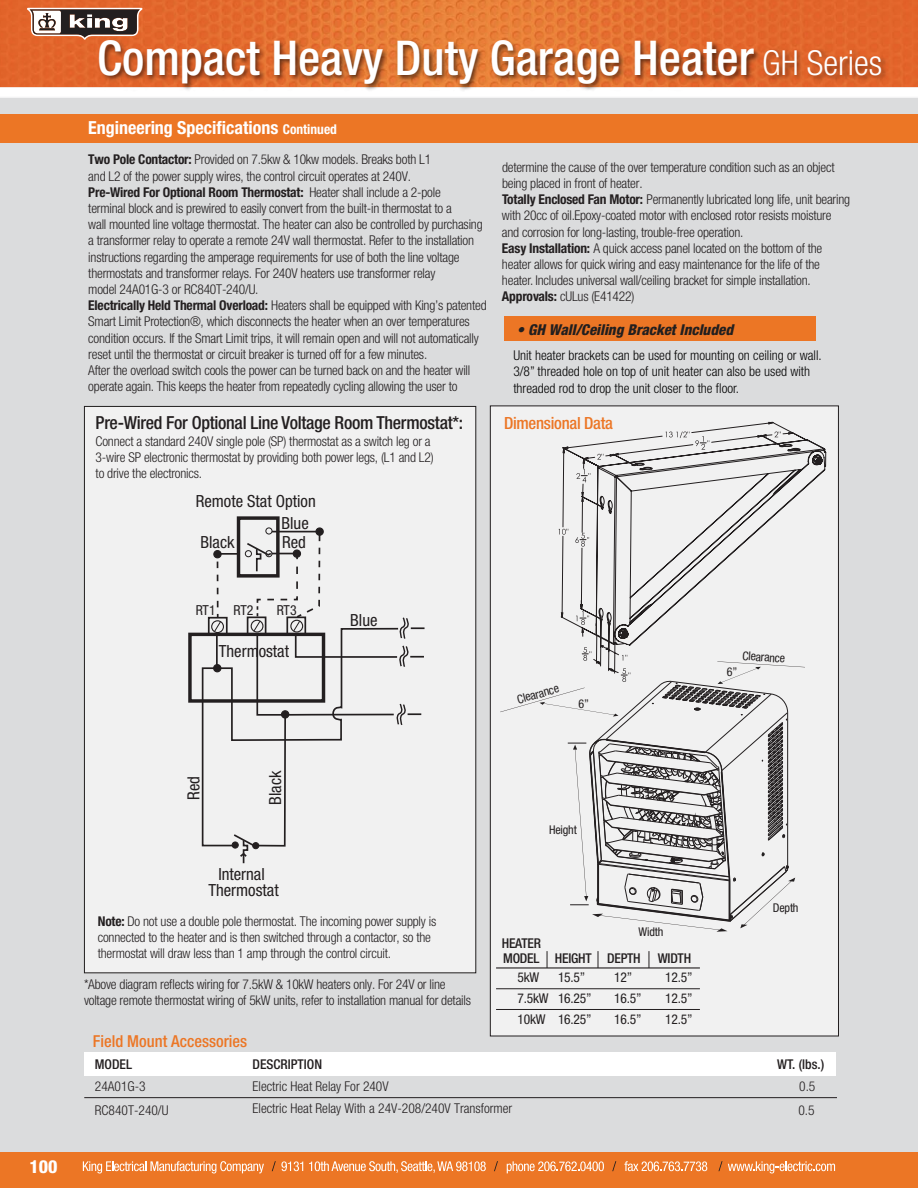
<style>
.page{position:relative;width:918px;height:1188px;background:#dbdcdd}
.page>*{position:absolute;margin:0;border:0;box-sizing:border-box;transform-origin:0 0}
.t1{font:500 condensed 48px "Helvetica Neue LT Std";color:#fff}
.t2{font:500 condensed 18px "Helvetica Neue LT Std";letter-spacing:-.015em;color:#231f20}
.t3{font:700 condensed 18px "Helvetica Neue LT Std";color:#fff}
.t4{font:800 condensed 18px "Helvetica Neue LT Std";color:#fff}
.t5{font:condensed 16.8px/16.8px "Helvetica Neue LT Std";color:#231f20;text-align:center}
.t6{font:500 condensed 16.8px "Helvetica Neue LT Std";letter-spacing:-.015em;color:#ec7625}
.t7{font:500 condensed 16.5px "Helvetica Neue LT Std";color:#ec7625}
.t8{font:italic 800 condensed 15px "Helvetica Neue LT Std";color:#221f1f}
.t9{font:condensed 13.8px "Helvetica Neue LT Std";letter-spacing:-.01em;color:#231f20}
.t10{font:300 condensed 13.5px/16.2px "Helvetica Neue LT Std";letter-spacing:-.015em;color:#231f20}
.t11{font:300 condensed 13.5px/16.5px "Helvetica Neue LT Std";color:#020202}
.t12{font:condensed 13.5px "Helvetica Neue LT Std";letter-spacing:-.015em;color:#231f20}
.t13{font:500 condensed 13.5px/15px "Helvetica Neue LT Std";letter-spacing:-.015em;color:#231f20}
.t14{font:condensed 12.15px "Helvetica Neue LT Std";letter-spacing:-.015em;color:#231f20}
.s1{font-weight:300;font-size:34.5px}
.s2{font-size:13.5px}
.s3{font-weight:700}
</style>
<div class="page">
<svg style="left:0;top:87px;width:918px;height:9px"></svg>
<img style="left:0;top:0;width:918px;height:87px">
<img style="left:93px;top:31px;width:799px;height:65px">
<svg style="left:27px;top:8px;width:116px;height:32px;background:#93766a"></svg>
<hr style="left:0;top:96px;width:918px;height:2px;background:#fff">
<div style="left:0;top:1152px;width:918px;height:36px;background:#ec7625"></div>
<svg style="left:83px;top:1161px;width:181px;height:12px"></svg>
<svg style="left:309px;top:1161px;width:177px;height:12px"></svg>
<svg style="left:507px;top:1161px;width:97px;height:12px"></svg>
<svg style="left:624px;top:1161px;width:83px;height:10px"></svg>
<svg style="left:272px;top:1161px;width:31px;height:10px"></svg>
<svg style="left:494px;top:1161px;width:4px;height:10px"></svg>
<svg style="left:612px;top:1161px;width:4px;height:10px"></svg>
<svg style="left:718px;top:1161px;width:117px;height:12px"></svg>
<div style="left:0;top:114px;width:918px;height:29px;background:#ec7625"></div>
<div style="left:505px;top:316px;width:311px;height:25px;background:#ec7625"></div>
<div style="left:490px;top:406px;width:348px;height:630px;background:#f1f1f1"></div>
<div style="left:84px;top:406px;width:392px;height:567px;background:#f1f1f1;border:1px solid #211f1f"></div>
<div style="left:188px;top:633px;width:137px;height:70px;border:3px solid #231f20"></div>
<svg style="left:201px;top:627px;width:31px;height:220px"></svg>
<div style="left:214px;top:665px;width:7px;height:7px;background:#231f20;border-radius:50%"></div>
<div style="left:213px;top:664px;width:8px;height:8px;border:1px solid #231f20;border-radius:50%"></div>
<hr style="left:216px;top:634px;width:2px;height:33px;background:#231f20">
<svg style="left:217px;top:558px;width:2px;height:49px"></svg>
<div style="left:208px;top:617px;width:20px;height:19px;border:2px solid #231f20"></div>
<div style="left:211px;top:620px;width:13px;height:13px;border:1px solid #231f20;border-radius:50%"></div>
<svg style="left:213px;top:614px;width:9px;height:19px"></svg>
<hr style="left:217px;top:553px;width:22px;height:2px;background:#231f20">
<div style="left:237px;top:516px;width:43px;height:62px;border:3px solid #231f20"></div>
<div style="left:265px;top:527px;width:7px;height:7px;border:1px solid #231f20;border-radius:50%"></div>
<div style="left:316px;top:528px;width:7px;height:7px;background:#231f20;border-radius:50%"></div>
<div style="left:315px;top:527px;width:9px;height:9px;border:1px solid #231f20;border-radius:50%"></div>
<hr style="left:272px;top:531px;width:44px;height:1px;background:#231f20">
<div style="left:214px;top:551px;width:7px;height:7px;background:#231f20;border-radius:50%"></div>
<div style="left:213px;top:550px;width:9px;height:8px;border:1px solid #231f20;border-radius:50%"></div>
<svg style="left:232px;top:533px;width:193px;height:331px"></svg>
<div style="left:84px;top:1052px;width:752px;height:24px;background:#fff"></div>
<hr style="left:84px;top:1097px;width:753px;height:1px;background:#231f20">
<hr style="left:496px;top:967px;width:204px;height:2px;background:#231f20">
<hr style="left:496px;top:989px;width:204px;height:1px;background:#231f20">
<hr style="left:496px;top:1009px;width:204px;height:1px;background:#231f20">
<svg style="left:547px;top:951px;width:1px;height:17px"></svg>
<svg style="left:598px;top:951px;width:1px;height:17px"></svg>
<svg style="left:649px;top:951px;width:1px;height:17px"></svg>
<svg style="left:500px;top:676px;width:296px;height:256px"></svg>
<svg style="left:561px;top:422px;width:233px;height:250px"></svg>
<svg style="left:595px;top:439px;width:232px;height:207px"></svg>
<h2 class="t4" style="left:30px;top:1155px;width:30px">100</h2>
<h1 class="t1" style="left:97px;top:30px;width:787px">Compact Heavy Duty Garage Heater <span class="s1">GH Series</span></h1>
<h2 class="t3" style="left:88px;top:117px;width:250px">Engineering Specifications <span class="s2">Continued</span></h2>
<p class="t10" style="left:88px;top:151px;width:400px"><span class="s3">Two Pole Contactor:</span> Provided on 7.5kw &amp; 10kw models. Breaks both L1<br>and L2 of the power supply wires, the control circuit operates at 240V.<br><span class="s3">Pre-Wired For Optional Room Thermostat:</span> Heater shall include a 2-pole<br>terminal block and is prewired to easily convert from the built-in thermostat to a<br>wall mounted line voltage thermostat. The heater can also be controlled by purchasing a transformer relay to operate a remote 24V wall thermostat. Refer to the installation instructions regarding the amperage requirements for use of both the line voltage thermostats and transformer relays. For 240V heaters use transformer relay<br>model 24A01G-3 or RC840T-240/U.<br><span class="s3">Electrically Held Thermal Overload:</span> Heaters shall be equipped with King’s patented Smart Limit Protection®, which disconnects the heater when an over temperatures condition occurs. If the Smart Limit trips, it will remain open and will not automatically reset until the thermostat or circuit breaker is turned off for a few minutes.<br>After the overload switch cools the power can be turned back on and the heater will operate again. This keeps the heater from repeatedly cycling allowing the user to</p>
<p class="t10" style="left:502px;top:159px;width:350px">determine the cause of the over temperature condition such as an object being placed in front of heater.<br><span class="s3">Totally Enclosed Fan Motor:</span> Permanently lubricated long life, unit bearing with 20cc of oil.Epoxy-coated motor with enclosed rotor resists moisture and corrosion for long-lasting, trouble-free operation.<br><span class="s3">Easy Installation:</span> A quick access panel located on the bottom of the heater allows for quick wiring and easy maintenance for the life of the heater. Includes universal wall/ceiling bracket for simple installation.<br><span class="s3">Approvals:</span> cULus (E41422)</p>
<p class="t8" style="left:517px;top:320px;width:218px">• GH Wall/Ceiling Bracket Included</p>
<p class="t11" style="left:513px;top:346px;width:310px">Unit heater brackets can be used for mounting on ceiling or wall.<br>3/8” threaded hole on top of unit heater can also be used with threaded rod to drop the unit closer to the floor.</p>
<h2 class="t2" style="left:96px;top:412px;width:369px">Pre-Wired For Optional Line Voltage Room Thermostat*:</h2>
<p class="t10" style="left:96px;top:433px;width:340px">Connect a standard 240V single pole (SP) thermostat as a switch leg or a<br>3-wire SP electronic thermostat by providing both power legs, (L1 and L2) to drive the electronics.</p>
<p class="t5" style="left:282px;top:491px;width:36px;line-height:21.8px;text-align:left;text-indent:-86px">Remote Stat Option<br>Blue</p>
<p class="t5" style="left:201px;top:533px;width:36px">Black</p>
<p class="t5" style="left:282px;top:534px;width:25px">Red</p>
<p class="t9" style="left:196px;top:602px;width:21px">RT1</p>
<p class="t9" style="left:234px;top:602px;width:21px">RT2</p>
<p class="t9" style="left:277px;top:602px;width:21px">RT3</p>
<p class="t5" style="left:219px;top:642px;width:72px">Thermostat</p>
<p class="t5" style="left:350px;top:611px;width:29px">Blue</p>
<p class="t5" style="left:185px;top:800px;width:25px;rotate:-90deg">Red</p>
<p class="t5" style="left:267px;top:805px;width:36px;rotate:-90deg">Black</p>
<p class="t5" style="left:208px;top:865px;width:72px">Internal<br>Thermostat</p>
<p class="t10" style="left:98px;top:913px;width:340px"><span class="s3">Note:</span> Do not use a double pole thermostat. The incoming power supply is connected to the heater and is then switched through a contactor, so the thermostat will draw less than 1 amp through the control circuit.</p>
<p class="t10" style="left:84px;top:976px;width:389px">*Above diagram reflects wiring for 7.5kW &amp; 10kW heaters only. For 24V or line voltage remote thermostat wiring of 5kW units, refer to installation manual for details</p>
<p class="t7" style="left:93px;top:1031px;width:156px">Field Mount Accessories</p>
<p class="t6" style="left:504px;top:413px;width:110px">Dimensional Data</p>
<p class="t14" style="left:515px;top:693px;width:44px;rotate:-16deg">Clearance</p>
<p class="t14" style="left:579px;top:697px;width:12px">6”</p>
<p class="t14" style="left:549px;top:822px;width:29px">Height</p>
<p class="t14" style="left:639px;top:925px;width:26px">Width</p>
<p class="t13" style="left:502px;top:936px;width:141px">HEATER<br>MODEL HEIGHT DEPTH</p>
<p class="t13" style="left:658px;top:951px;width:35px">WIDTH</p>
<p class="t12" style="left:518px;top:970px;width:23px">5kW</p>
<p class="t12" style="left:558px;top:970px;width:29px">15.5”</p>
<p class="t12" style="left:614px;top:970px;width:20px">12”</p>
<p class="t12" style="left:665px;top:970px;width:29px">12.5”</p>
<p class="t12" style="left:518px;top:991px;width:76px">7.5kW 16.25”</p>
<p class="t12" style="left:614px;top:991px;width:29px">16.5”</p>
<p class="t12" style="left:665px;top:991px;width:29px">12.5”</p>
<p class="t12" style="left:518px;top:1012px;width:76px">10kW 16.25”</p>
<p class="t12" style="left:614px;top:1012px;width:29px">16.5”</p>
<p class="t12" style="left:665px;top:1012px;width:29px">12.5”</p>
<p class="t14" style="left:743px;top:649px;width:44px;rotate:4deg">Clearance</p>
<p class="t14" style="left:727px;top:665px;width:12px">6”</p>
<p class="t14" style="left:773px;top:901px;width:27px">Depth</p>
<p class="t13" style="left:95px;top:1056px;width:39px">MODEL</p>
<p class="t13" style="left:253px;top:1056px;width:71px">DESCRIPTION</p>
<p class="t13" style="left:777px;top:1056px;width:48px">WT. (lbs.)</p>
<p class="t10" style="left:95px;top:1079px;width:52px">24A01G-3</p>
<p class="t10" style="left:253px;top:1079px;width:138px">Electric Heat Relay For 240V</p>
<p class="t10" style="left:799px;top:1079px;width:18px">0.5</p>
<p class="t10" style="left:95px;top:1102px;width:75px">RC840T-240/U</p>
<p class="t10" style="left:253px;top:1100px;width:261px">Electric Heat Relay With a 24V-208/240V Transformer</p>
<p class="t10" style="left:798px;top:1102px;width:18px">0.5</p>
</div>
